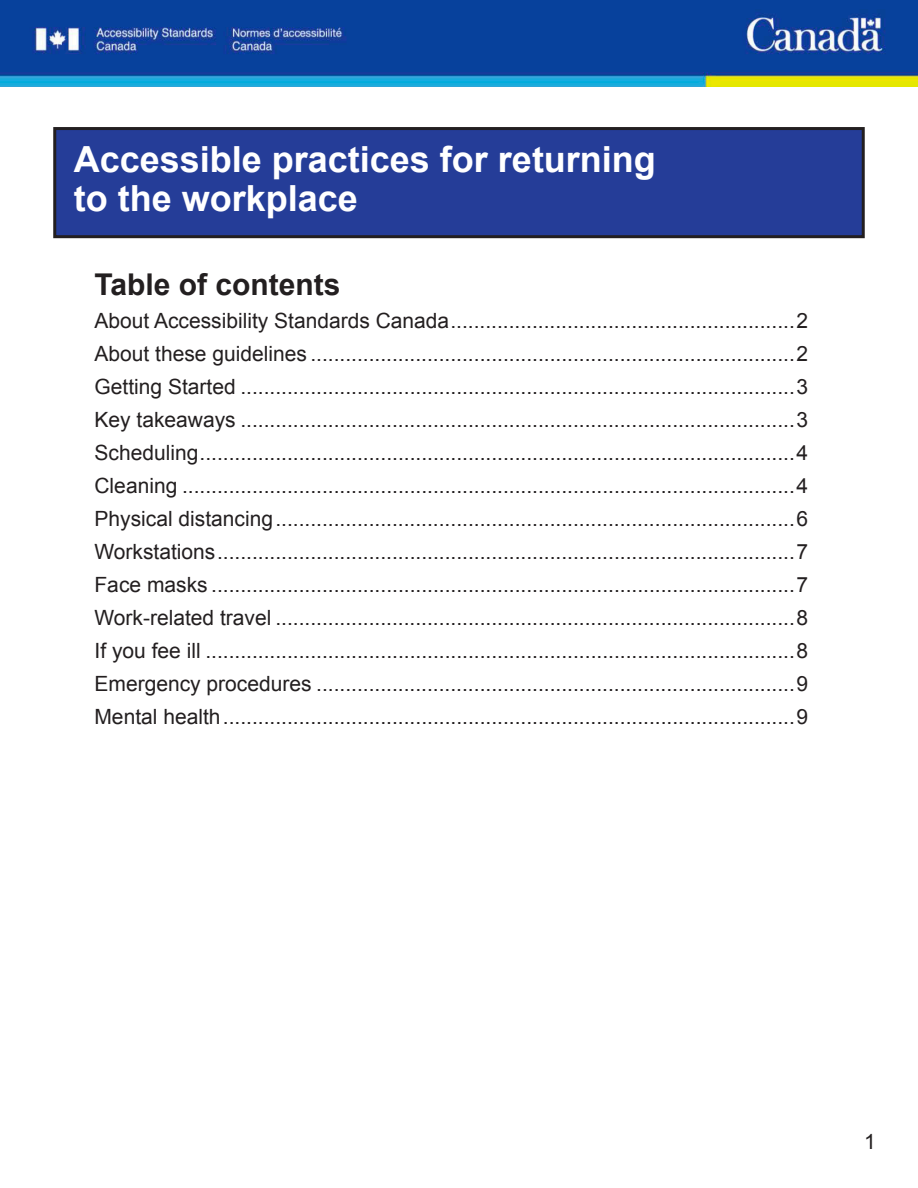
<style>
.page{position:relative;width:918px;height:1188px;background:#fff}
.page>*{position:absolute;margin:0;border:0;box-sizing:border-box;transform-origin:0 0}
.t1{font:700 36px/39px "Arial";color:#fff}
.H2_Back{font:700 30px "Arial";color:#231f20}
.t2{font:21px "Arial";color:#231f20}
</style>
<div class="page">
<img style="left:0;top:0;width:918px;height:87px">
<div style="left:55px;top:129px;width:808px;height:108px;background:#253d98"></div>
<div style="left:53px;top:127px;width:812px;height:111px;border:3px solid #231f20"></div>
<h1 class="t1" style="left:74px;top:141px;width:584px">Accessible practices for returning to the workplace</h1>
<h2 class="H2_Back" style="left:94px;top:264px;width:248px">Table of contents</h2>
<p class="t2" style="left:94px;top:306px;width:715px">About Accessibility Standards Canada...........................................................2</p>
<p class="t2" style="left:94px;top:339px;width:715px">About these guidelines ...................................................................................2</p>
<p class="t2" style="left:94px;top:372px;width:715px">Getting Started ...............................................................................................3</p>
<p class="t2" style="left:94px;top:405px;width:715px">Key takeaways ...............................................................................................3</p>
<p class="t2" style="left:94px;top:438px;width:715px">Scheduling......................................................................................................4</p>
<p class="t2" style="left:94px;top:471px;width:715px">Cleaning .........................................................................................................4</p>
<p class="t2" style="left:94px;top:504px;width:715px">Physical distancing.........................................................................................6</p>
<p class="t2" style="left:94px;top:537px;width:715px">Workstations...................................................................................................7</p>
<p class="t2" style="left:94px;top:570px;width:715px">Face masks ....................................................................................................7</p>
<p class="t2" style="left:94px;top:603px;width:715px">Work-related travel .........................................................................................8</p>
<p class="t2" style="left:94px;top:636px;width:715px">If you fee ill .....................................................................................................8</p>
<p class="t2" style="left:94px;top:669px;width:715px">Emergency procedures ..................................................................................9</p>
<p class="t2" style="left:94px;top:702px;width:715px">Mental health..................................................................................................9</p>
<p class="t2" style="left:864px;top:1128px;width:13px">1</p>
</div>
